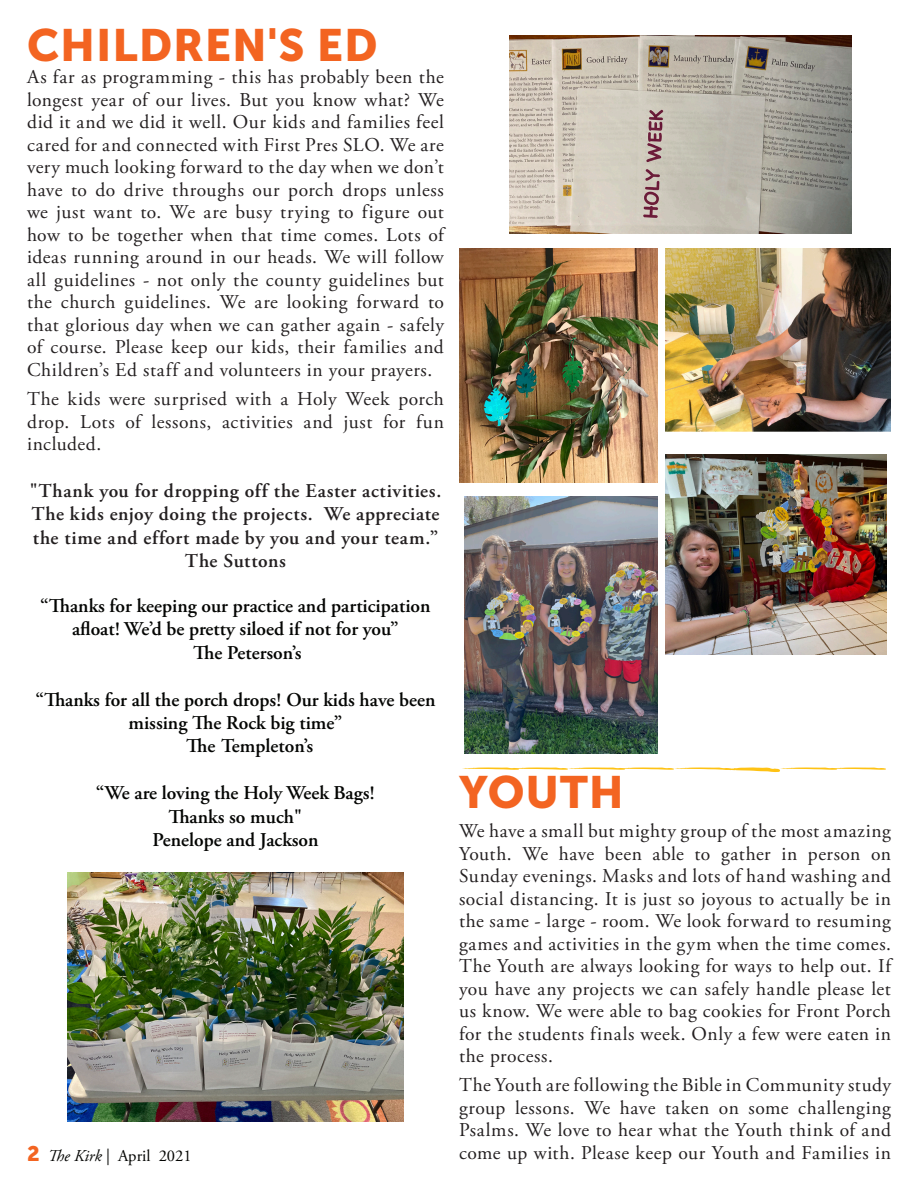
<style>
.page{position:relative;width:918px;height:1188px;background:#fff}
.page>*{position:absolute;margin:0;border:0;box-sizing:border-box;transform-origin:0 0}
.t1{font:45px "Museo Sans 900";letter-spacing:.02em;color:#f36421}
.t2{font:19.5px/22.5px "Adobe Garamond Pro";letter-spacing:.03em;color:#231f20;text-align:justify}
.t3{font:600 19.5px/23.4px "Adobe Garamond Pro";color:#040503;text-align:center}
.t4{font:600 19.5px/23.4px "Adobe Garamond Pro";letter-spacing:.03em;color:#231f20;text-align:justify}
.t5{font:16.5px "Adobe Garamond Pro";color:#040503}
.s1{font-family:"Museo Sans 900";font-size:21px;color:#f36421}
.s2{font-style:italic}
</style>
<div class="page">
<svg style="left:462px;top:767px;width:424px;height:5px"></svg>
<img style="left:67px;top:873px;width:337px;height:249px">
<img style="left:510px;top:35px;width:342px;height:198px">
<img style="left:459px;top:248px;width:198px;height:235px">
<img style="left:665px;top:248px;width:226px;height:183px">
<img style="left:665px;top:455px;width:221px;height:200px">
<img style="left:465px;top:497px;width:192px;height:257px">
<p class="t1" style="left:27px;top:19px;width:352px">CHILDREN'S ED</p>
<p class="t2" style="left:27px;top:67px;width:418px">As far as programming - this has probably been the longest year of our lives. But you know what? We did it and we did it well. Our kids and families feel cared for and connected with First Pres SLO. We are very much looking forward to the day when we don’t have to do drive throughs our porch drops unless we just want to. We are busy trying to figure out how to be together when that time comes. Lots of ideas running around in our heads. We will follow all guidelines - not only the county guidelines but the church guidelines. We are looking forward to that glorious day when we can gather again - safely of course. Please keep our kids, their families and Children’s Ed staff and volunteers in your prayers.</p>
<p class="t2" style="left:27px;top:388px;width:418px">The kids were surprised with a Holy Week porch drop. Lots of lessons, activities and just for fun included.</p>
<p class="t4" style="left:30px;top:479px;width:413px">"Thank you for dropping off the Easter activities.<br>The kids enjoy doing the projects. We appreciate the time and effort made by you and your team.”</p>
<p class="t4" style="left:185px;top:549px;width:103px">The Suttons</p>
<p class="t3" style="left:40px;top:594px;width:392px">“Thanks for keeping our practice and participation afloat! We’d be pretty siloed if not for you”</p>
<p class="t3" style="left:193px;top:641px;width:110px">The Peterson’s</p>
<p class="t3" style="left:35px;top:688px;width:401px">“Thanks for all the porch drops! Our kids have been missing The Rock big time”</p>
<p class="t3" style="left:186px;top:735px;width:128px">The Templeton’s</p>
<p class="t3" style="left:96px;top:782px;width:281px">“We are loving the Holy Week Bags!</p>
<p class="t3" style="left:168px;top:805px;width:136px">Thanks so much"</p>
<p class="t3" style="left:152px;top:828px;width:168px">Penelope and Jackson</p>
<p class="t5" style="left:27px;top:1146px;width:166px"><span class="s1">2</span> <span class="s2">The Kirk</span> | April 2021</p>
<p class="t1" style="left:459px;top:767px;width:166px">YOUTH</p>
<p class="t2" style="left:459px;top:820px;width:434px">We have a small but mighty group of the most amazing Youth. We have been able to gather in person on Sunday evenings. Masks and lots of hand washing and social distancing. It is just so joyous to actually be in the same - large - room. We look forward to resuming games and activities in the gym when the time comes.<br>The Youth are always looking for ways to help out. If you have any projects we can safely handle please let us know. We were able to bag cookies for Front Porch for the students finals week. Only a few were eaten in the process.</p>
<p class="t2" style="left:459px;top:1075px;width:433px">The Youth are following the Bible in Community study group lessons. We have taken on some challenging Psalms. We love to hear what the Youth think of and come up with. Please keep our Youth and Families in</p>
</div>
